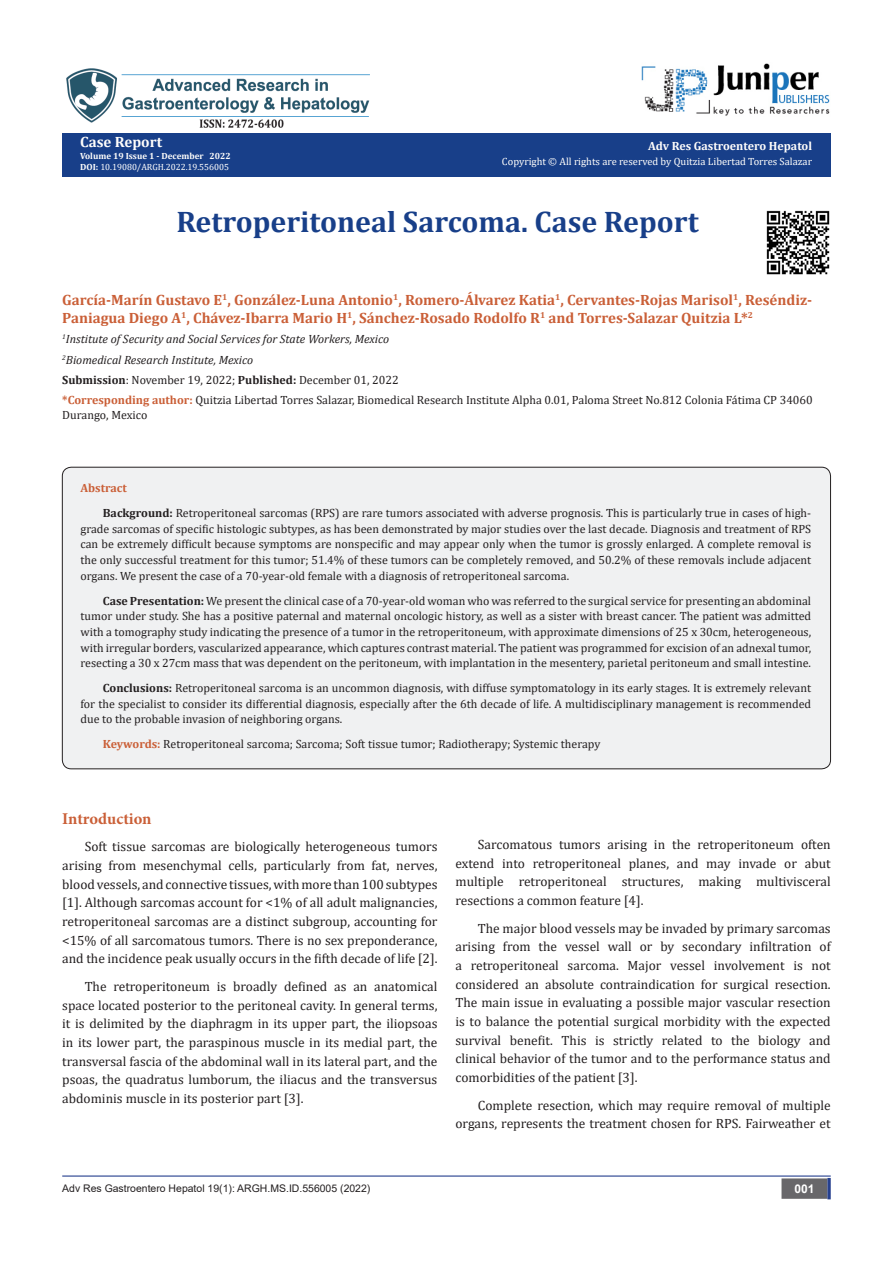
<style>
.page{position:relative;width:893px;height:1263px;background:#fff}
.page>*{position:absolute;margin:0;border:0;box-sizing:border-box;transform-origin:0 0}
.t1{font:700 29.85px "Cambria";color:#183f89}
.t2{font:700 16.5px "Minion Pro";letter-spacing:-.005em;color:#ca5f37}
.t3{font:700 15px/18px "Cambria";color:#ca5f37}
.t4{font:700 15px "Cambria";color:#fffefc}
.t5{font:13.5px/18.8px "Cambria";color:#231f20;text-align:justify}
.t6{font:12px/15.8px "Cambria";color:#231f20;text-align:justify}
.t7{font:italic 12px "Cambria";color:#231f20}
.t8{font:700 12px "Cambria";color:#fffefc}
.t9{font:700 12px "Cambria";color:#ca5f37}
.t10{font:700 12px "Arial";color:#fff}
.t11{font:10.5px "Cambria";color:#fffefc}
.t12{font:10.5px "Arial";color:#231f20}
.t13{font:9px "Cambria";color:#fff}
.t14{font:700 9px "Cambria";color:#fffefc}
.s1{font-weight:700;color:#fffefc}
.s2{font-weight:700}
.s3{font-weight:700;color:#ca5f37}
</style>
<div class="page">
<div style="left:62px;top:133px;width:769px;height:43px;background:#183f89"></div>
<hr style="left:62px;top:1175px;width:769px;height:1px;background:#253f8e">
<div style="left:782px;top:1179px;width:45px;height:19px;background:#68676a"></div>
<div style="left:781px;top:1178px;width:46px;height:21px;border:2px solid #68676a"></div>
<svg style="left:827px;top:1178px;width:4px;height:21px"></svg>
<img style="left:641px;top:63px;width:189px;height:53px">
<img style="left:66px;top:68px;width:304px;height:60px">
<div style="left:62px;top:467px;width:768px;height:302px;background:#f0f1f2;border-radius:9px"></div>
<img style="left:766px;top:210px;width:64px;height:65px">
<p class="t4" style="left:80px;top:131px;width:83px">Case Report</p>
<p class="t14" style="left:80px;top:149px;width:152px">Volume 19 Issue 1 - December 2022</p>
<p class="t13" style="left:80px;top:161px;width:150px"><span class="s1">DO</span><span class="s2">I:</span> 10.19080/ARGH.2022.19.556005</p>
<p class="t8" style="left:648px;top:137px;width:165px">Adv Res Gastroentero Hepatol</p>
<p class="t11" style="left:502px;top:156px;width:312px">Copyright © All rights are reserved by Quitzia Libertad Torres Salazar</p>
<p class="t1" style="left:176px;top:201px;width:524px">Retroperitoneal Sarcoma. Case Report</p>
<p class="t3" style="left:62px;top:290px;width:751px">García-Marín Gustavo E<sup>1</sup>, González-Luna Antonio<sup>1</sup>, Romero-Álvarez Katia<sup>1</sup>, Cervantes-Rojas Marisol<sup>1</sup>, Reséndiz-<br>Paniagua Diego A<sup>1</sup>, Chávez-Ibarra Mario H<sup>1</sup>, Sánchez-Rosado Rodolfo R<sup>1</sup> and Torres-Salazar Quitzia L*<sup>2</sup></p>
<p class="t7" style="left:62px;top:331px;width:329px"><sup>1</sup>Institute of Security and Social Services for State Workers, Mexico</p>
<p class="t7" style="left:62px;top:351px;width:193px"><sup>2</sup>Biomedical Research Institute, Mexico</p>
<p class="t6" style="left:62px;top:372px;width:338px"><span class="s2">Submission</span>: November 19, 2022; <span class="s2">Published:</span> December 01, 2022</p>
<p class="t6" style="left:62px;top:393px;width:752px;line-height:14.4px"><span class="s3">*Corresponding author:</span> Quitzia Libertad Torres Salazar, Biomedical Research Institute Alpha 0.01, Paloma Street No.812 Colonia Fátima CP 34060<br>Durango, Mexico</p>
<p class="t9" style="left:80px;top:480px;width:48px">Abstract</p>
<p class="t6" style="left:80px;top:505px;width:732px;text-indent:22px"><span class="s2">Background:</span> Retroperitoneal sarcomas (RPS) are rare tumors associated with adverse prognosis. This is particularly true in cases of high&shy;grade sarcomas of specific histologic subtypes, as has been demonstrated by major studies over the last decade. Diagnosis and treatment of RPS can be extremely difficult because symptoms are nonspecific and may appear only when the tumor is grossly enlarged. A complete removal is the only successful treatment for this tumor; 51.4% of these tumors can be completely removed, and 50.2% of these removals include adjacent organs. We present the case of a 70-year-old female with a diagnosis of retroperitoneal sarcoma.</p>
<p class="t6" style="left:80px;top:592px;width:732px;text-indent:22px"><span class="s2">Case Presentation:</span> We present the clinical case of a 70-year-old woman who was referred to the surgical service for presenting an abdominal tumor under study. She has a positive paternal and maternal oncologic history, as well as a sister with breast cancer. The patient was admitted with a tomography study indicating the presence of a tumor in the retroperitoneum, with approximate dimensions of 25 x 30cm, heterogeneous, with irregular borders, vascularized appearance, which captures contrast material. The patient was programmed for excision of an adnexal tumor, resecting a 30 x 27cm mass that was dependent on the peritoneum, with implantation in the mesentery, parietal peritoneum and small intestine.</p>
<p class="t6" style="left:80px;top:680px;width:732px;text-indent:22px"><span class="s2">Conclusions:</span> Retroperitoneal sarcoma is an uncommon diagnosis, with diffuse symptomatology in its early stages. It is extremely relevant for the specialist to consider its differential diagnosis, especially after the 6th decade of life. A multidisciplinary management is recommended due to the probable invasion of neighboring organs.</p>
<p class="t6" style="left:103px;top:736px;width:499px"><span class="s3">Keywords:</span> Retroperitoneal sarcoma; Sarcoma; Soft tissue tumor; Radiotherapy; Systemic therapy</p>
<p class="t2" style="left:62px;top:807px;width:91px">Introduction</p>
<p class="t5" style="left:62px;top:837px;width:377px;text-indent:22px">Soft tissue sarcomas are biologically heterogeneous tumors arising from mesenchymal cells, particularly from fat, nerves, blood vessels, and connective tissues, with more than 100 subtypes [1]. Although sarcomas account for &lt;1% of all adult malignancies, retroperitoneal sarcomas are a distinct subgroup, accounting for &lt;15% of all sarcomatous tumors. There is no sex preponderance, and the incidence peak usually occurs in the fifth decade of life [2].</p>
<p class="t5" style="left:62px;top:977px;width:377px;text-indent:22px">The retroperitoneum is broadly defined as an anatomical space located posterior to the peritoneal cavity. In general terms, it is delimited by the diaphragm in its upper part, the iliopsoas in its lower part, the paraspinous muscle in its medial part, the transversal fascia of the abdominal wall in its lateral part, and the psoas, the quadratus lumborum, the iliacus and the transversus abdominis muscle in its posterior part [3].</p>
<p class="t5" style="left:455px;top:835px;width:377px;text-indent:22px">Sarcomatous tumors arising in the retroperitoneum often extend into retroperitoneal planes, and may invade or abut multiple retroperitoneal structures, making multivisceral resections a common feature [4].</p>
<p class="t5" style="left:455px;top:918px;width:377px;text-indent:22px">The major blood vessels may be invaded by primary sarcomas arising from the vessel wall or by secondary infiltration of a retroperitoneal sarcoma. Major vessel involvement is not considered an absolute contraindication for surgical resection.<br>The main issue in evaluating a possible major vascular resection is to balance the potential surgical morbidity with the expected survival benefit. This is strictly related to the biology and clinical behavior of the tumor and to the performance status and comorbidities of the patient [3].</p>
<p class="t5" style="left:455px;top:1096px;width:377px;text-align:right">Complete resection, which may require removal of multiple organs, represents the treatment chosen for RPS. Fairweather et</p>
<p class="t12" style="left:62px;top:1181px;width:310px">Adv Res Gastroentero Hepatol 19(1): ARGH.MS.ID.556005 (2022)</p>
<p class="t10" style="left:794px;top:1180px;width:22px">001</p>
</div>
